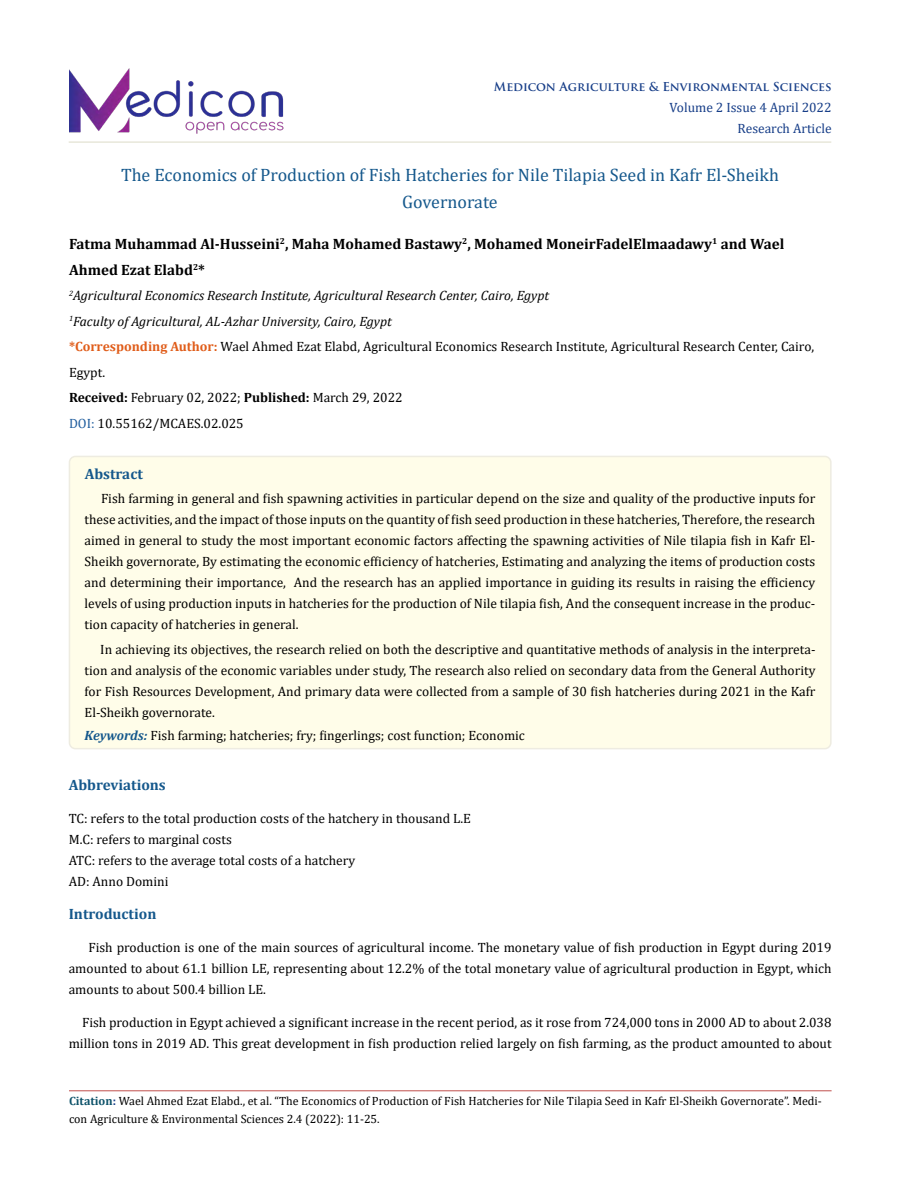
<style>
.page{position:relative;width:900px;height:1188px;background:#fff}
.page>*{position:absolute;margin:0;border:0;box-sizing:border-box;transform-origin:0 0}
.t1{font:18px/27px "Cambria";color:#15588c;text-align:center}
.t2{font:700 15px/25.5px "Cambria";color:#000}
.t3{font:700 15px "Cambria";color:#15588c}
.t4{font:13.5px/21px "Cambria";color:#000;text-align:justify}
.t5{font:13.5px/21px "Cambria";color:#173e88;text-align:right}
.t6{font:12px/18px "Cambria";color:#000}
.t7{font:700 12px "Trajan Pro";color:#173e88}
.s1{font-style:italic}
.s2{font-weight:700;color:#e05d1a}
.s3{font-weight:700}
.s4{color:#215e9e}
.s5{font-weight:700;font-style:italic;color:#15588c}
.s6{font-weight:700;color:#0e536a}
.s7{font-weight:700;color:#173e88}
</style>
<div class="page">
<img style="left:69px;top:68px;width:218px;height:74px">
<hr style="left:69px;top:1091px;width:763px;height:1px;background:#c0504d">
<hr style="left:69px;top:142px;width:762px;height:1px;background:#e0dfcd">
<div style="left:69px;top:456px;width:762px;height:293px;background:#fffde9;border-radius:6px"></div>
<div style="left:69px;top:456px;width:763px;height:293px;border:2px solid #eeece1;border-radius:6px"></div>
<p class="t7" style="left:494px;top:79px;width:339px">Medicon Agriculture &amp; Environmental Sciences</p>
<p class="t5" style="left:670px;top:97px;width:163px">Volume 2 Issue 4 April 2022<br>Research Article</p>
<h1 class="t1" style="left:121px;top:161px;width:659px">The Economics of Production of Fish Hatcheries for Nile Tilapia Seed in Kafr El-Sheikh<br>Governorate</h1>
<p class="t2" style="left:69px;top:231px;width:717px">Fatma Muhammad Al-Husseini<sup>2</sup>, Maha Mohamed Bastawy<sup>2</sup>, Mohamed MoneirFadelElmaadawy<sup>1</sup> and Wael<br>Ahmed Ezat Elabd<sup>2</sup>*</p>
<p class="t4" style="left:69px;top:283px;width:747px;line-height:25.5px;text-align:left"><sup>2</sup><span class="s1">Agricultural Economics Research Institute, Agricultural Research Center, Cairo, Egypt<br></span><sup>1</sup><span class="s1">Faculty of Agricultural, AL-Azhar University, Cairo, Egypt<br></span><span class="s2">*Corresponding Author:</span> Wael Ahmed Ezat Elabd, Agricultural Economics Research Institute, Agricultural Research Center, Cairo, Egypt.<br><span class="s3">Received:</span> February 02, 2022; <span class="s3">Published:</span> March 29, 2022<br><span class="s4">DOI:</span> 10.55162/MCAES.02.025</p>
<p class="t3" style="left:85px;top:463px;width:60px">Abstract</p>
<p class="t4" style="left:85px;top:488px;width:732px;text-indent:16px">Fish farming in general and fish spawning activities in particular depend on the size and quality of the productive inputs for these activities, and the impact of those inputs on the quantity of fish seed production in these hatcheries, Therefore, the research aimed in general to study the most important economic factors affecting the spawning activities of Nile tilapia fish in Kafr El-Sheikh governorate, By estimating the economic efficiency of hatcheries, Estimating and analyzing the items of production costs and determining their importance, And the research has an applied importance in guiding its results in raising the efficiency levels of using production inputs in hatcheries for the production of Nile tilapia fish, And the consequent increase in the produc&shy;tion capacity of hatcheries in general.</p>
<p class="t4" style="left:85px;top:639px;width:732px;text-indent:16px">In achieving its objectives, the research relied on both the descriptive and quantitative methods of analysis in the interpreta&shy;tion and analysis of the economic variables under study, The research also relied on secondary data from the General Authority for Fish Resources Development, And primary data were collected from a sample of 30 fish hatcheries during 2021 in the Kafr El-Sheikh governorate.</p>
<p class="t4" style="left:85px;top:724px;width:442px"><span class="s5">Keywords:</span> Fish farming; hatcheries; fry; fingerlings; cost function; Economic</p>
<p class="t3" style="left:69px;top:774px;width:99px">Abbreviations</p>
<p class="t4" style="left:69px;top:807px;width:404px;text-align:left">TC: refers to the total production costs of the hatchery in thousand L.E M.C: refers to marginal costs<br>ATC: refers to the average total costs of a hatchery<br>AD: Anno Domini</p>
<p class="t3" style="left:69px;top:903px;width:89px">Introduction</p>
<p class="t4" style="left:69px;top:936px;width:764px;text-indent:20px">Fish production is one of the main sources of agricultural income. The monetary value of fish production in Egypt during 2019 amounted to about 61.1 billion LE, representing about 12.2% of the total monetary value of agricultural production in Egypt, which amounts to about 500.4 billion LE.</p>
<p class="t4" style="left:69px;top:1011px;width:764px;text-align:right">Fish production in Egypt achieved a significant increase in the recent period, as it rose from 724,000 tons in 2000 AD to about 2.038 million tons in 2019 AD. This great development in fish production relied largely on fish farming, as the product amounted to about</p>
<p class="t6" style="left:69px;top:1092px;width:754px"><span class="s6">Citation</span><span class="s7">:</span> Wael Ahmed Ezat Elabd., et al. “The Economics of Production of Fish Hatcheries for Nile Tilapia Seed in Kafr El-Sheikh Governorate”. Medi&shy;con Agriculture &amp; Environmental Sciences 2.4 (2022): 11-25.</p>
</div>
